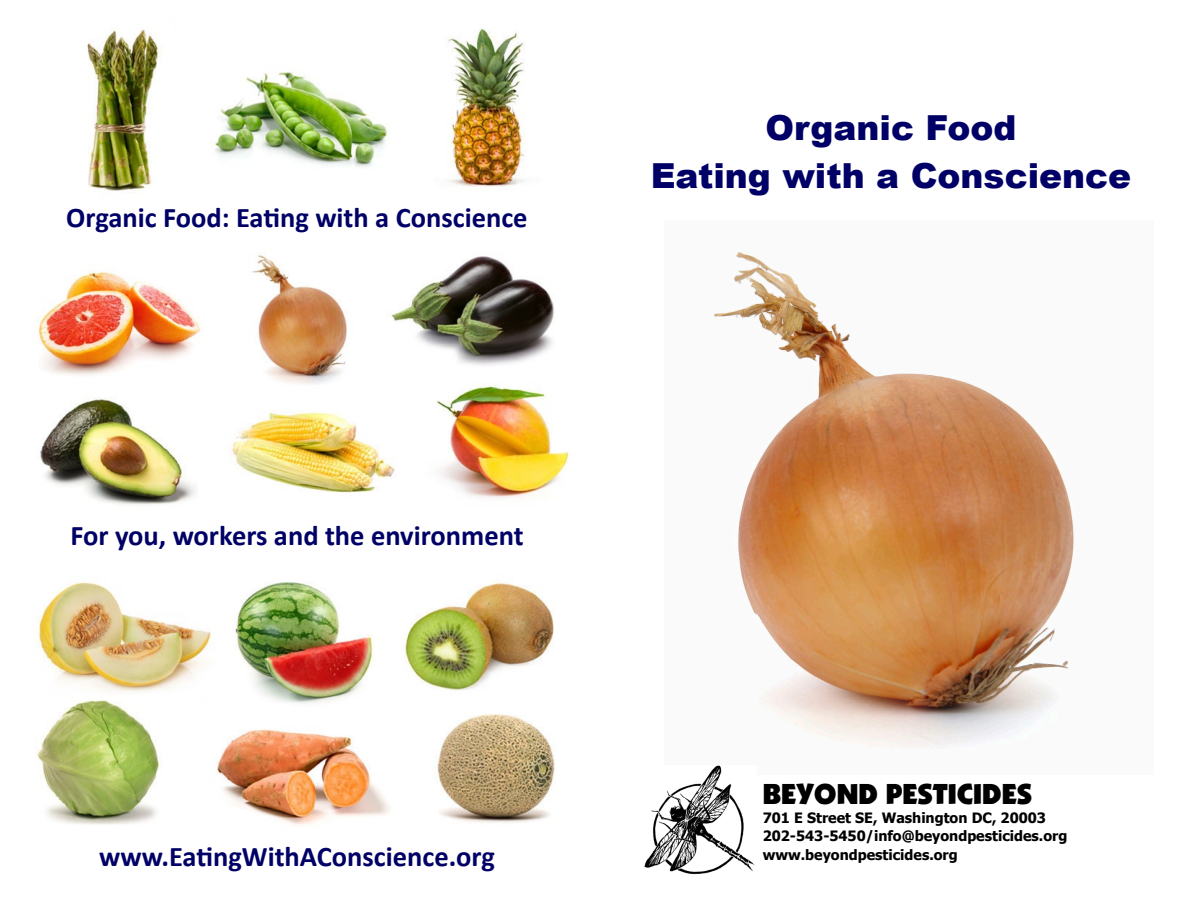
<style>
.page{position:relative;width:1188px;height:918px;background:#fff}
.page>*{position:absolute;margin:0;border:0;box-sizing:border-box;transform-origin:0 0}
.t1{font:900 34.5px "Arial";color:#006}
.t2{font:700 28.5px "Calibri";color:#006}
.t3{font:28.5px "Boulder";color:#000}
.t4{font:700 14.25px "Tahoma";color:#000}
</style>
<div class="page">
<img style="left:252px;top:254px;width:95px;height:130px">
<img style="left:87px;top:29px;width:72px;height:162px">
<img style="left:40px;top:399px;width:156px;height:106px">
<img style="left:437px;top:714px;width:118px;height:109px">
<img style="left:230px;top:412px;width:165px;height:81px">
<img style="left:391px;top:256px;width:163px;height:110px">
<img style="left:37px;top:271px;width:164px;height:104px">
<img style="left:405px;top:582px;width:149px;height:108px">
<img style="left:436px;top:385px;width:134px;height:114px">
<img style="left:215px;top:71px;width:175px;height:96px">
<img style="left:448px;top:28px;width:77px;height:159px">
<img style="left:217px;top:729px;width:173px;height:97px">
<img style="left:235px;top:581px;width:138px;height:123px">
<img style="left:39px;top:582px;width:172px;height:111px">
<img style="left:36px;top:700px;width:124px;height:125px">
<img style="left:714px;top:251px;width:360px;height:496px">
<img style="left:644px;top:765px;width:111px;height:109px">
<p class="t2" style="left:66px;top:199px;width:463px">Organic Food: Eating with a Conscience</p>
<p class="t2" style="left:70px;top:517px;width:455px">For you, workers and the environment</p>
<p class="t2" style="left:99px;top:838px;width:397px">www.EatingWithAConscience.org</p>
<p class="t1" style="left:766px;top:102px;width:252px">Organic Food</p>
<p class="t1" style="left:651px;top:150px;width:482px">Eating with a Conscience</p>
<p class="t3" style="left:763px;top:777px;width:271px">BEYOND PESTICIDES</p>
<p class="t4" style="left:763px;top:807px;width:285px">701 E Street SE, Washington DC, 20003</p>
<p class="t4" style="left:763px;top:826px;width:306px">202-543-5450/info@beyondpesticides.org</p>
<p class="t4" style="left:763px;top:845px;width:197px">www.beyondpesticides.org</p>
</div>
